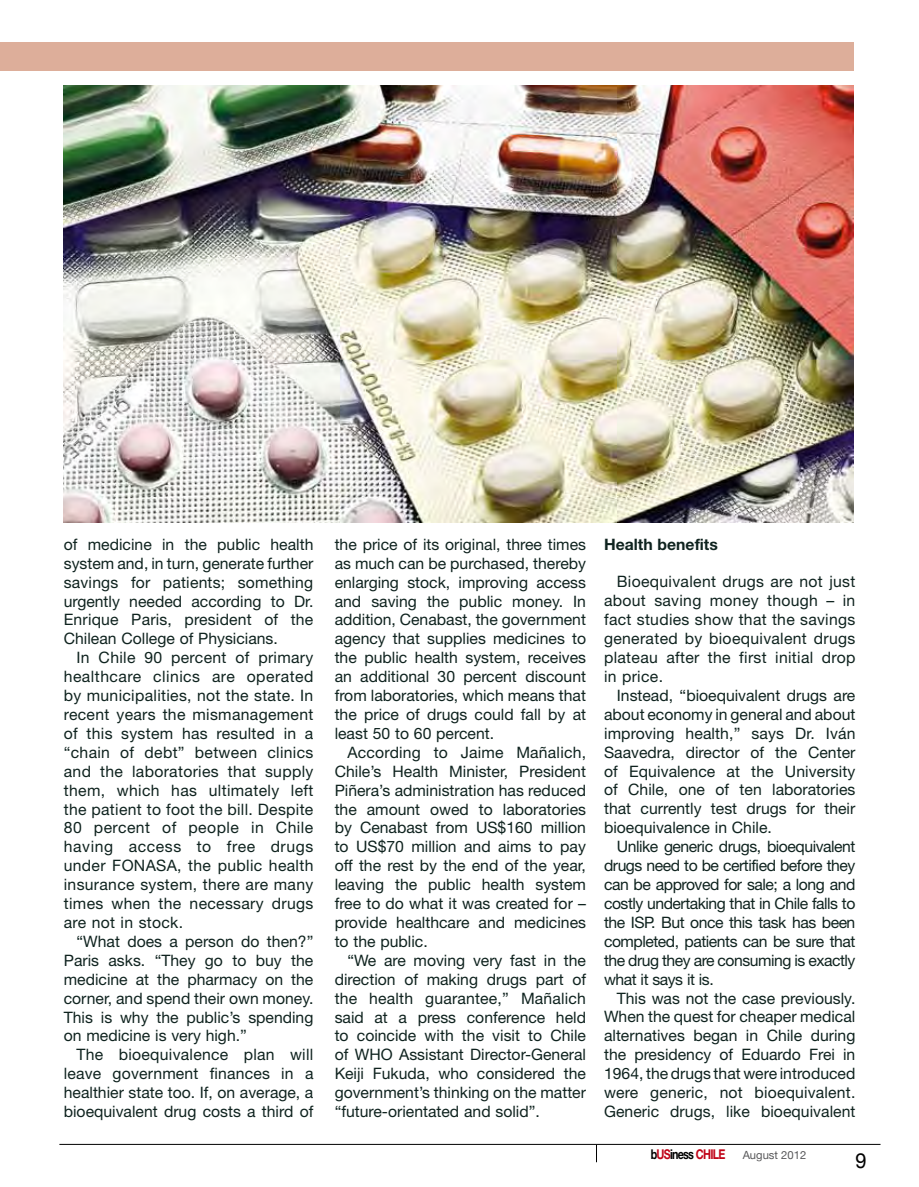
<style>
.page{position:relative;width:919px;height:1187px;background:#fff}
.page>*{position:absolute;margin:0;border:0;box-sizing:border-box;transform-origin:0 0}
.t1{font:21px "Helvetica Neue";color:#000;scale:.95 1}
.t2{font:15.75px/18.9px "Helvetica Neue";color:#0f231f;text-align:justify}
.t3{font:700 15.75px "Helvetica Neue";color:#0f231f}
.t4{font:700 13.5px "Helvetica Neue";letter-spacing:-.07em;color:#c00418;scale:.8 1}
.t5{font:11.25px "Helvetica Neue";color:#58585a}
.s1{color:#000}
</style>
<div class="page">
<hr style="left:59px;top:1143px;width:821px;height:1px;background:#000">
<svg style="left:596px;top:1144px;width:1px;height:18px"></svg>
<div style="left:0;top:43px;width:853px;height:28px;background:#ddae9a"></div>
<img style="left:64px;top:85px;width:789px;height:437px">
<p class="t2" style="left:64px;top:534px;width:251px">of medicine in the public health system and, in turn, generate further savings for patients; something urgently needed according to Dr.<br>Enrique Paris, president of the Chilean College of Physicians.</p>
<p class="t2" style="left:64px;top:648px;width:251px;text-indent:13px">I n Chile 90 percent of primary healthcare clinics are operated by municipalities, not the state. I n recent years the mismanagement of this system has resulted in a “chain of debt” between clinics and the laboratories that supply them, which has ultimately left the patient to foot the bill. Despite 80 percent of people in Chile having access to free drugs under FONASA</p>
<p class="t2" style="left:64px;top:855px;width:251px;text-indent:113px">, the public health insurance system, there are many times when the necessary drugs are not in stock.</p>
<p class="t2" style="left:64px;top:931px;width:251px;text-indent:13px">“What does a person do then?” Paris asks. “They go to buy the medicine at the pharmacy on the corner, and spend their own money.<br>This is why the public’s spending on medicine is very high.”</p>
<p class="t2" style="left:64px;top:1044px;width:251px;text-indent:13px">The bioequivalence plan will leave government finances in a healthier state too. If, on average, a bioequivalent drug costs a third of</p>
<p class="t2" style="left:334px;top:534px;width:253px">the price of its original, three times as much can be purchased, thereby enlarging stock, improving access and saving the public money. I n addition, Cenabast, the government agency that supplies medicines to the public health system, receives an additional 30 percent discount from laboratories, which means that the price of drugs could fall by at least 50 to 60 percent.</p>
<p class="t2" style="left:334px;top:742px;width:253px;text-indent:13px">According to Jaime Mañalich, Chile’s Health M inister, President Piñera’s administration has reduced the amount owed to laboratories by Cenabast from US$160 million to US$70 million and aims to pay off the rest by the end of the year, leaving the public health system free to do what it was created for – provide healthcare and medicines to the public.</p>
<p class="t2" style="left:334px;top:950px;width:253px;text-indent:13px">“We are moving very fast in the direction of making drugs part of the health guarantee,” Mañalich said at a press conference held to coincide with the visit to Chile of WHO Assistant Director-General Keiji Fukuda, who considered the government’s thinking on the matter “future-orientated and solid”.</p>
<p class="t3" style="left:604px;top:534px;width:115px">Health benefits</p>
<p class="t2" style="left:604px;top:572px;width:253px;text-indent:13px">Bioequivalent drugs are not just about saving money though – in fact studies show that the savings generated by bioequivalent drugs plateau after the first initial drop in price.</p>
<p class="t2" style="left:604px;top:685px;width:253px;text-indent:13px">I nstead, “bioequivalent drugs are about economy in general and about improving health,” says Dr. Iván Saavedra, director of the Center of Equivalence at the University of Chile, one of ten laboratories that currently test drugs for their bioequivalence in Chile.</p>
<p class="t2" style="left:604px;top:836px;width:253px;text-indent:13px">Unlike generic drugs, bioequivalent drugs need to be certified before they can be approved for sale; a long and costly undertaking that in Chile falls to the ISP</p>
<p class="t2" style="left:604px;top:912px;width:253px;text-indent:47px">. But once this task has been completed, patients can be sure that the drug they are consuming is exactly what it says it is.</p>
<p class="t2" style="left:604px;top:988px;width:253px;text-indent:13px">This was not the case previously.<br>When the quest for cheaper medical alternatives began in Chile during the presidency of Eduardo Frei in 1964, the drugs that were introduced were generic, not bioequivalent.<br>Generic drugs, like bioequivalent</p>
<p class="t4" style="left:650px;top:1145px;width:95px"><span class="s1">b</span>us <span class="s1">iness</span> Chile</p>
<p class="t5" style="left:742px;top:1148px;width:65px">August 2012</p>
<h1 class="t1" style="left:855px;top:1147px;width:13px">9</h1>
</div>
